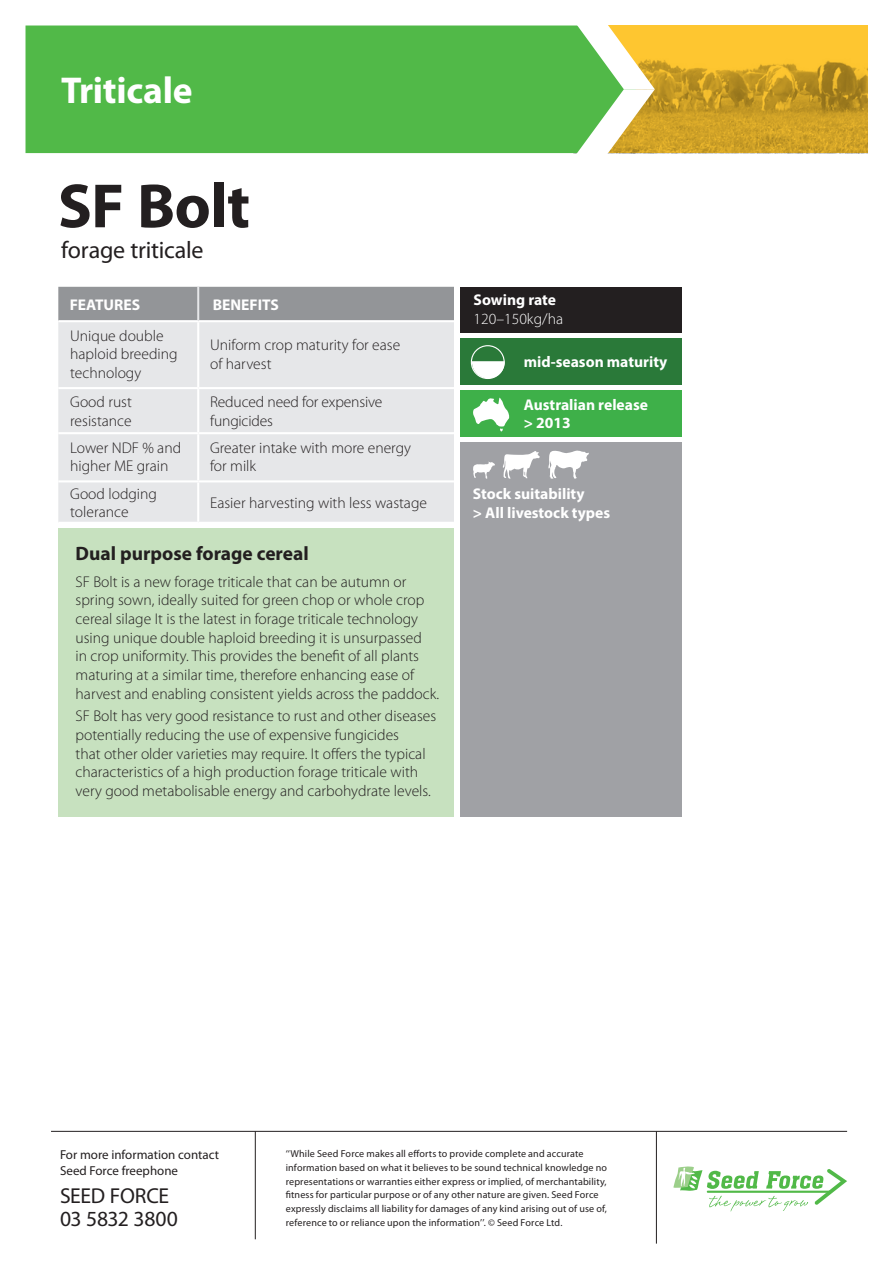
<style>
.page{position:relative;width:893px;height:1263px;background:#fff}
.page>*{position:absolute;margin:0;border:0;box-sizing:border-box;transform-origin:0 0}
.t1{font:700 63px "Myriad Pro";letter-spacing:-.01em;color:#231f20}
.t2{font:700 37.5px "Myriad Pro";letter-spacing:-.01em;color:#fff}
.t3{font:24px "Myriad Pro";letter-spacing:-.01em;color:#231f20}
.t4{font:21.6px/23.1px "Myriad Pro";letter-spacing:-.015em;color:#231f20}
.t5{font:700 19.5px "Myriad Pro";color:#231f20}
.t6{font:300 15.6px/18.8px "Myriad Pro";color:#231f20}
.t7{font:700 15.6px/18.8px "Myriad Pro";color:#fff}
.t8{font:300 15.6px "Myriad Pro";color:#fff}
.t9{font:13.05px/15.1px "Myriad Pro";color:#231f20}
.t10{font:10.05px/13.6px "Myriad Pro";letter-spacing:.015em;color:#231f20}
</style>
<div class="page">
<svg style="left:673px;top:1166px;width:174px;height:45px"></svg>
<hr style="left:51px;top:1131px;width:796px;height:1px;background:#231f20">
<hr style="left:656px;top:1131px;width:1px;height:112px;background:#231f20">
<hr style="left:255px;top:1131px;width:1px;height:108px;background:#231f20">
<div style="left:460px;top:338px;width:221px;height:47px;background:#2a7939"></div>
<div style="left:471px;top:345px;width:34px;height:34px;border:1px solid #fff;border-radius:50%"></div>
<svg style="left:472px;top:361px;width:33px;height:17px"></svg>
<div style="left:460px;top:390px;width:221px;height:46px;background:#3eb049"></div>
<div style="left:460px;top:442px;width:221px;height:374px;background:#a0a1a5"></div>
<svg style="left:473px;top:398px;width:37px;height:34px"></svg>
<svg style="left:473px;top:462px;width:22px;height:17px"></svg>
<svg style="left:503px;top:451px;width:37px;height:28px"></svg>
<svg style="left:548px;top:450px;width:41px;height:29px"></svg>
<div style="left:58px;top:528px;width:396px;height:288px;background:#c7e1bf"></div>
<div style="left:58px;top:287px;width:396px;height:33px;background:#939598"></div>
<div style="left:58px;top:322px;width:396px;height:200px;background:#e6e7e9"></div>
<hr style="left:197px;top:322px;width:2px;height:65px;background:#fff">
<hr style="left:58px;top:387px;width:140px;height:2px;background:#fff">
<hr style="left:198px;top:387px;width:256px;height:2px;background:#fff">
<hr style="left:197px;top:389px;width:2px;height:43px;background:#fff">
<hr style="left:58px;top:432px;width:140px;height:2px;background:#fff">
<hr style="left:198px;top:432px;width:256px;height:2px;background:#fff">
<hr style="left:197px;top:434px;width:2px;height:46px;background:#fff">
<hr style="left:197px;top:482px;width:2px;height:40px;background:#fff">
<hr style="left:58px;top:480px;width:140px;height:2px;background:#fff">
<hr style="left:198px;top:480px;width:256px;height:2px;background:#fff">
<hr style="left:197px;top:287px;width:2px;height:33px;background:#e6e7e9">
<div style="left:460px;top:287px;width:221px;height:46px;background:#231f20"></div>
<img style="left:655px;top:26px;width:212px;height:127px">
<div style="left:26px;top:26px;width:550px;height:127px;background:#51b948"></div>
<svg style="left:576px;top:25px;width:79px;height:129px"></svg>
<h2 class="t2" style="left:61px;top:66px;width:133px">Triticale</h2>
<h1 class="t1" style="left:58px;top:165px;width:194px">SF Bolt</h1>
<h3 class="t3" style="left:61px;top:235px;width:144px">forage triticale</h3>
<p class="t7" style="left:70px;top:295px;width:72px">FEATURES</p>
<p class="t7" style="left:213px;top:295px;width:68px">BENEFITS</p>
<p class="t6" style="left:70px;top:326px;width:109px">Unique double haploid breeding technology</p>
<p class="t6" style="left:210px;top:336px;width:192px">Uniform crop maturity for ease of harvest</p>
<p class="t6" style="left:70px;top:393px;width:63px">Good rust resistance</p>
<p class="t6" style="left:210px;top:393px;width:174px">Reduced need for expensive fungicides</p>
<p class="t6" style="left:70px;top:438px;width:112px">Lower NDF % and higher ME grain</p>
<p class="t6" style="left:210px;top:438px;width:202px">Greater intake with more energy for milk</p>
<p class="t6" style="left:70px;top:484px;width:88px">Good lodging tolerance</p>
<p class="t6" style="left:210px;top:494px;width:218px">Easier harvesting with less wastage</p>
<p class="t5" style="left:76px;top:541px;width:235px">Dual purpose forage cereal</p>
<p class="t6" style="left:76px;top:572px;width:365px">SF Bolt is a new forage triticale that can be autumn or spring sown, ideally suited for green chop or whole crop cereal silage It is the latest in forage triticale technology using unique double haploid breeding it is unsurpassed<br>in crop uniformity. This provides the benefit of all plants maturing at a similar time, therefore enhancing ease of harvest and enabling consistent yields across the paddock.</p>
<p class="t6" style="left:76px;top:707px;width:362px">SF Bolt has very good resistance to rust and other diseases potentially reducing the use of expensive fungicides<br>that other older varieties may require. It offers the typical characteristics of a high production forage triticale with very good metabolisable energy and carbohydrate levels.</p>
<p class="t7" style="left:474px;top:290px;width:84px">Sowing rate</p>
<p class="t8" style="left:474px;top:310px;width:91px">120–150kg/ha</p>
<p class="t7" style="left:524px;top:352px;width:145px">mid-season maturity</p>
<p class="t7" style="left:524px;top:395px;width:126px">Australian release &gt; 2013</p>
<p class="t7" style="left:473px;top:484px;width:139px">Stock suitability<br>&gt; All livestock types</p>
<p class="t9" style="left:60px;top:1147px;width:160px">For more information contact<br>Seed Force freephone</p>
<h3 class="t4" style="left:60px;top:1184px;width:119px">SEED FORCE<br>03 5832 3800</h3>
<p class="t10" style="left:286px;top:1147px;width:323px">‘‘While Seed Force makes all efforts to provide complete and accurate information based on what it believes to be sound technical knowledge no representations or warranties either express or implied, of merchantability, fitness for particular purpose or of any other nature are given. Seed Force expressly disclaims all liability for damages of any kind arising out of use of, reference to or reliance upon the information’’. © Seed Force Ltd.</p>
</div>
